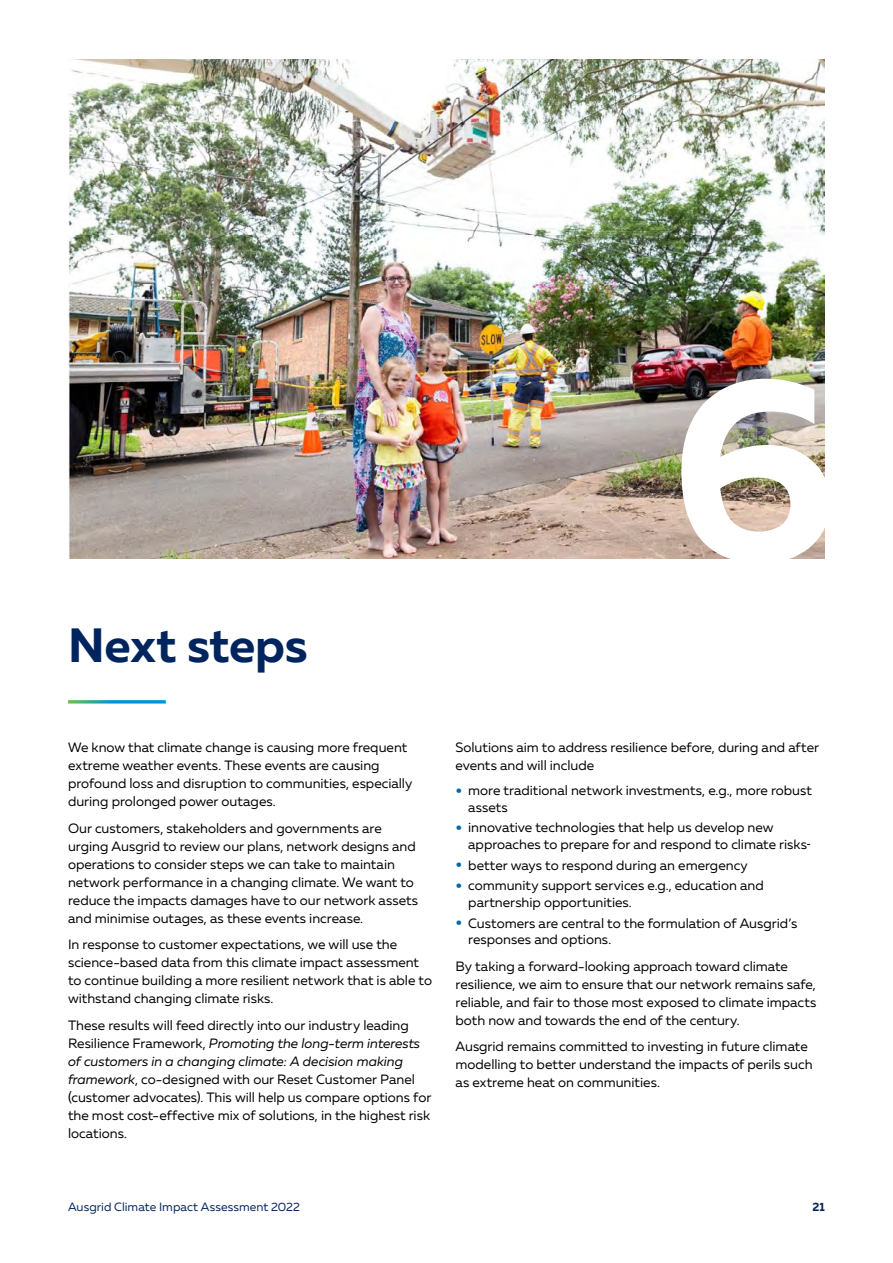
<style>
.page{position:relative;width:893px;height:1263px;background:#fff}
.page>*{position:absolute;margin:0;border:0;box-sizing:border-box;transform-origin:0 0}
.t1{font:700 260.55px "Muller";color:#fff}
.t2{font:700 48px "Muller";letter-spacing:-.005em;color:#00245d}
.t3{font:13.5px/18px "Muller";color:#000}
.t4{font:12px "Muller";letter-spacing:.005em;color:#00245d}
.t5{font:700 12px "Muller";color:#00245d}
.s1{font-style:italic}
.s2{font-weight:700;font-size:18px;color:#0068a9}
</style>
<div class="page">
<img style="left:68px;top:60px;width:757px;height:498px">
<h2 class="t2" style="left:68px;top:615px;width:241px">Next steps</h2>
<h1 class="t1" style="left:670px;top:306px;width:169px">6</h1>
<p class="t3" style="left:68px;top:738px;width:346px">We know that climate change is causing more frequent extreme weather events. These events are causing profound loss and disruption to communities, especially during prolonged power outages.</p>
<p class="t3" style="left:68px;top:819px;width:352px">Our customers, stakeholders and governments are urging Ausgrid to review our plans, network designs and operations to consider steps we can take to maintain network performance in a changing climate. We want to reduce the impacts damages have to our network assets and minimise outages, as these events increase.</p>
<p class="t3" style="left:68px;top:935px;width:365px">In response to customer expectations, we will use the science-based data from this climate impact assessment to continue building a more resilient network that is able to withstand changing climate risks.</p>
<p class="t3" style="left:68px;top:1016px;width:365px">These results will feed directly into our industry leading Resilience Framework, <span class="s1">Promoting the long-term interests of customers in a changing climate: A decision making framework</span>, co-designed with our Reset Customer Panel (customer advocates). This will help us compare options for the most cost-effective mix of solutions, in the highest risk locations.</p>
<p class="t3" style="left:455px;top:738px;width:365px">Solutions aim to address resilience before, during and after events and will include</p>
<p class="t3" style="left:468px;top:782px;width:345px;line-height:16.5px;text-indent:-13px"><span class="s2">•</span> more traditional network investments, e.g., more robust assets</p>
<p class="t3" style="left:468px;top:819px;width:340px;line-height:16.5px;text-indent:-13px"><span class="s2">•</span> innovative technologies that help us develop new approaches to prepare for and respond to climate risks</p>
<p class="t3" style="left:455px;top:856px;width:294px"><span class="s2">•</span> better ways to respond during an emergency</p>
<p class="t3" style="left:468px;top:877px;width:297px;line-height:16.5px;text-indent:-13px"><span class="s2">•</span> community support services e.g., education and partnership opportunities.</p>
<p class="t3" style="left:468px;top:914px;width:331px;line-height:16.5px;text-indent:-13px"><span class="s2">•</span> Customers are central to the formulation of Ausgrid’s responses and options.</p>
<p class="t3" style="left:455px;top:957px;width:362px">By taking a forward-looking approach toward climate resilience, we aim to ensure that our network remains safe, reliable, and fair to those most exposed to climate impacts both now and towards the end of the century.</p>
<p class="t3" style="left:455px;top:1037px;width:359px">Ausgrid remains committed to investing in future climate modelling to better understand the impacts of perils such as extreme heat on communities.</p>
<p class="t4" style="left:68px;top:1199px;width:234px">Ausgrid Climate Impact Assessment 2022</p>
<p class="t5" style="left:812px;top:1199px;width:14px">21</p>
</div>
